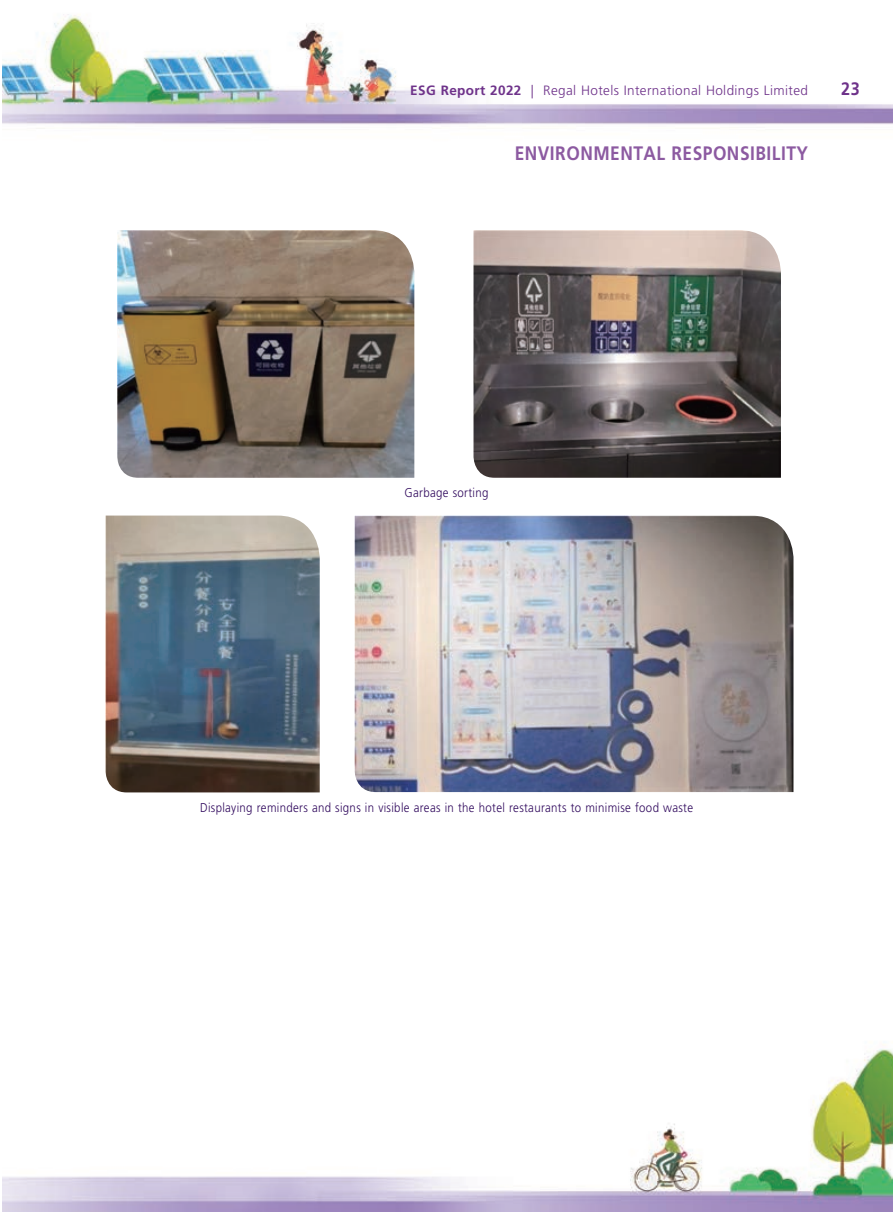
<style>
.page{position:relative;width:893px;height:1212px;background:#fff}
.page>*{position:absolute;margin:0;border:0;box-sizing:border-box;transform-origin:0 0}
.副主標題{font:700 19.5px "Frutiger LT Std";letter-spacing:.03em;color:#8c5aa1;scale:.89 1}
.t1{font:700 18px "Frutiger LT Std";color:#6e328a;scale:.9 1}
.t2{font:300 13.5px "Frutiger LT Std";letter-spacing:.03em;color:#6e328a}
._2__附註內文{font:300 12.75px "Frutiger LT Std";letter-spacing:.03em;color:#30095d;scale:.9 1}
.s1{font-weight:700}
</style>
<div class="page">
<img style="left:2px;top:14px;width:891px;height:1198px">
<img style="left:117px;top:230px;width:297px;height:248px">
<img style="left:473px;top:230px;width:308px;height:248px">
<img style="left:105px;top:515px;width:215px;height:277px">
<img style="left:355px;top:515px;width:438px;height:277px">
<p class="t2" style="left:410px;top:83px;width:399px"><span class="s1">ESG Report 2022</span> | Regal Hotels International Holdings Limited</p>
<h2 class="t1" style="left:841px;top:78px;width:22px">23</h2>
<p class="副主標題" style="left:515px;top:141px;width:331px">ENVIRONMENTAL RESPONSIBILITY</p>
<p class="_2__附註內文" style="left:405px;top:485px;width:95px">Garbage sorting</p>
<p class="_2__附註內文" style="left:200px;top:800px;width:549px">Displaying reminders and signs in visible areas in the hotel restaurants to minimise food waste</p>
</div>
